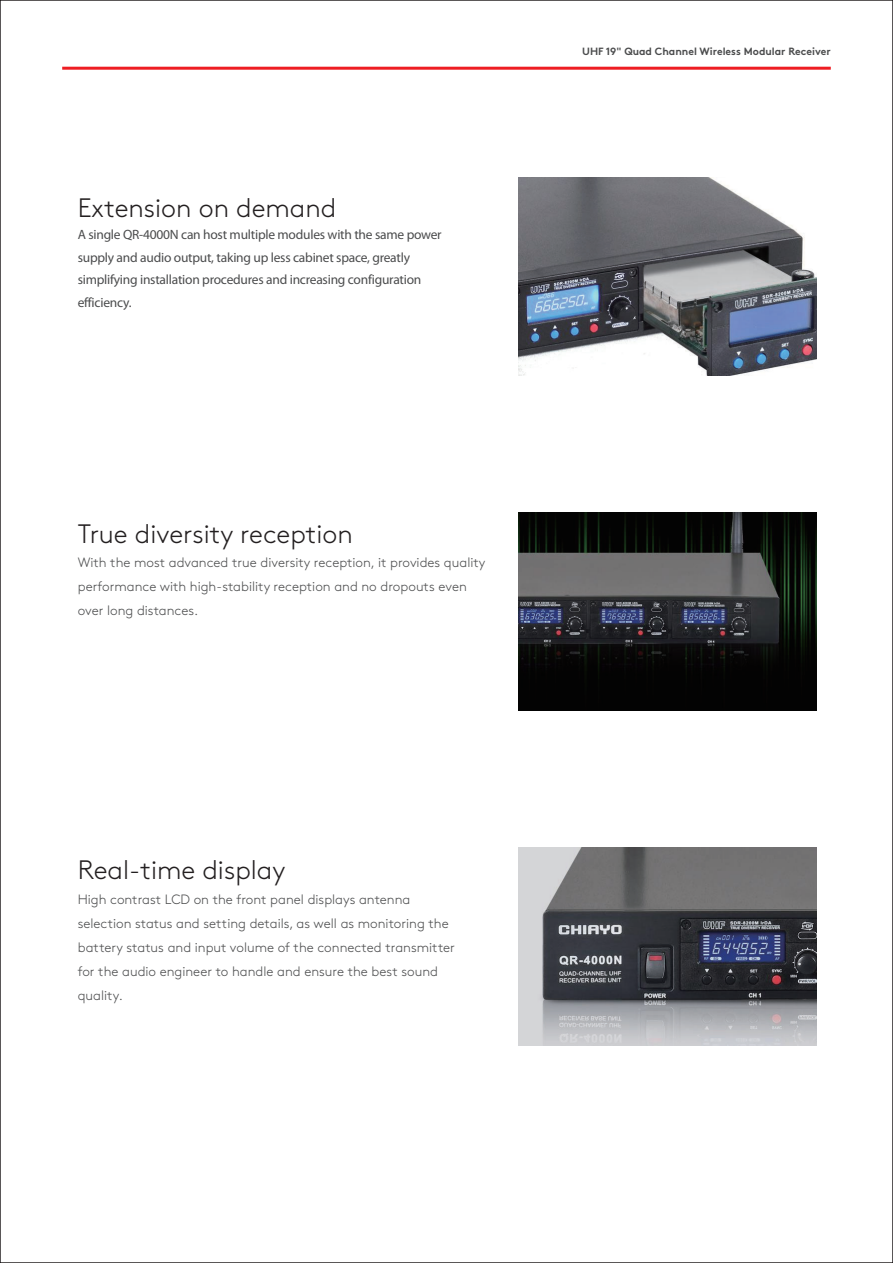
<style>
.page{position:relative;width:893px;height:1263px;background:#fff}
.page>*{position:absolute;margin:0;border:0;box-sizing:border-box;transform-origin:0 0}
.t1{font:300 26.55px "Brown Std";color:#231f20}
.t2{font:300 13.5px/24px "Brown Std";color:#4b4c4d}
.t3{font:13.5px/22.5px "Myriad Pro";letter-spacing:-.015em;color:#4b4c4d}
.t4{font:700 10.5px "Brown Std";color:#4b4c4d}
</style>
<div class="page">
<hr style="left:62px;top:67px;width:769px;height:3px;background:#ee1d23">
<img style="left:519px;top:177px;width:297px;height:198px">
<img style="left:519px;top:512px;width:297px;height:198px">
<img style="left:519px;top:847px;width:297px;height:198px">
<h1 class="t1" style="left:78px;top:192px;width:260px">Extension on demand</h1>
<p class="t3" style="left:78px;top:223px;width:366px">A single QR-4000N can host multiple modules with the same power supply and audio output, taking up less cabinet space, greatly simplifying installation procedures and increasing configuration efficiency.</p>
<h1 class="t1" style="left:78px;top:519px;width:276px">True diversity reception</h1>
<p class="t2" style="left:78px;top:550px;width:409px">With the most advanced true diversity reception, it provides quality performance with high-stability reception and no dropouts even over long distances.</p>
<h1 class="t1" style="left:78px;top:855px;width:209px">Real-time display</h1>
<p class="t2" style="left:78px;top:887px;width:379px">High contrast LCD on the front panel displays antenna selection status and setting details, as well as monitoring the battery status and input volume of the connected transmitter for the audio engineer to handle and ensure the best sound quality.</p>
<p class="t4" style="left:582px;top:44px;width:250px">UHF 19" Quad Channel Wireless Modular Receiver</p>
</div>
